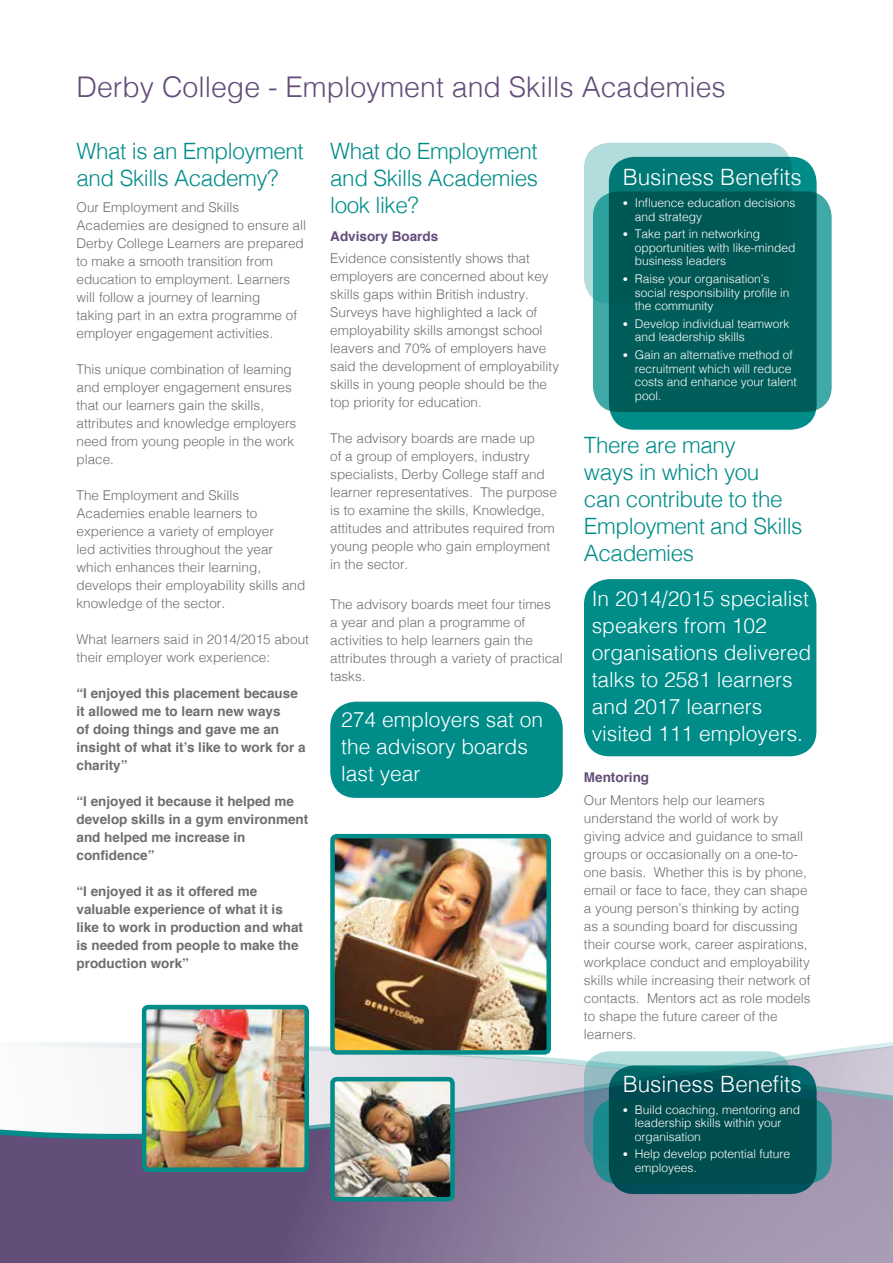
<style>
.page{position:relative;width:893px;height:1263px;background:#fff}
.page>*{position:absolute;margin:0;border:0;box-sizing:border-box;transform-origin:0 0}
.t1{font:300 28.5px "Helvetica";color:#634d79}
.t2{font:300 22.5px/27px "Helvetica";letter-spacing:-.02em;color:#008d8a}
.t3{font:300 22.5px "Helvetica";color:#fff}
.t4{font:300 21px/27px "Helvetica";color:#fff}
.t5{font:300 13.5px/18px "Helvetica";color:#6d6e71}
.t6{font:700 13.5px/18px "Helvetica";color:#6d6e71}
.t7{font:700 13.5px "Helvetica";color:#634d79}
.t8{font:300 12px/13.5px "Helvetica";color:#fff}
.s1{font-size:10.5px}
</style>
<div class="page">
<svg style="left:0;top:1041px;width:893px;height:222px;background:#9a8ea9"></svg>
<svg style="left:584px;top:1051px;width:208px;height:111px;background:#99c3c7"></svg>
<div style="left:593px;top:1098px;width:239px;height:86px;background:#258b90;border-radius:26px"></div>
<svg style="left:609px;top:1065px;width:208px;height:129px;background:#004f52"></svg>
<img style="left:335px;top:1082px;width:115px;height:114px">
<div style="left:330px;top:1077px;width:125px;height:124px;border:4px solid #008d8a;border-radius:4px"></div>
<img style="left:335px;top:839px;width:211px;height:211px">
<div style="left:330px;top:834px;width:221px;height:221px;border:4px solid #008d8a;border-radius:4px"></div>
<img style="left:147px;top:1010px;width:157px;height:157px">
<div style="left:142px;top:1005px;width:167px;height:167px;border:4px solid #008d8a;border-radius:4px"></div>
<div style="left:584px;top:143px;width:208px;height:161px;background:#b3dddc;border-radius:26px"></div>
<svg style="left:593px;top:191px;width:239px;height:221px;background:#3ca7a5"></svg>
<svg style="left:609px;top:157px;width:208px;height:273px;background:#00615e"></svg>
<div style="left:330px;top:702px;width:233px;height:96px;background:#008d8a;border-radius:26px"></div>
<div style="left:584px;top:579px;width:232px;height:177px;background:#008d8a;border-radius:26px"></div>
<h1 class="t1" style="left:77px;top:63px;width:651px">Derby College - Employment and Skills Academies</h1>
<h2 class="t2" style="left:77px;top:136px;width:229px">What is an Employment and Skills Academy?</h2>
<p class="t5" style="left:77px;top:198px;width:231px">Our Employment and Skills Academies are designed to ensure all Derby College Learners are prepared to make a smooth transition from education to employment. Learners will follow a journey of learning<br>taking part in an extra programme of employer engagement activities.</p>
<p class="t5" style="left:77px;top:360px;width:221px">This unique combination of learning and employer engagement ensures that our learners gain the skills, attributes and knowledge employers need from young people in the work place.</p>
<p class="t5" style="left:77px;top:486px;width:230px">The Employment and Skills<br>Academies enable learners to experience a variety of employer<br>led activities throughout the year which enhances their learning, develops their employability skills and knowledge of the sector.</p>
<p class="t5" style="left:77px;top:630px;width:234px">What learners said in 2014/2015 about their employer work experience:</p>
<p class="t6" style="left:77px;top:685px;width:231px">“I enjoyed this placement because it allowed me to learn new ways<br>of doing things and gave me an insight of what it’s like to work for a charity”</p>
<p class="t6" style="left:77px;top:793px;width:233px">“I enjoyed it because it helped me develop skills in a gym environment and helped me increase in confidence”</p>
<p class="t6" style="left:77px;top:883px;width:228px">“I enjoyed it as it offered me valuable experience of what it is like to work in production and what is needed from people to make the production work”</p>
<h2 class="t2" style="left:330px;top:136px;width:209px;text-align:justify">What do Employment and Skills Academies look like?</h2>
<p class="t7" style="left:330px;top:225px;width:110px">Advisory Boards</p>
<p class="t5" style="left:330px;top:248px;width:230px">Evidence consistently shows that employers are concerned about key skills gaps within British industry.<br>Surveys have highlighted a lack of employability skills amongst school leavers and 70% of employers have said the development of employability skills in young people should be the top priority for education.</p>
<p class="t5" style="left:330px;top:428px;width:228px">The advisory boards are made up<br>of a group of employers, industry specialists, Derby College staff and learner representatives. The purpose is to examine the skills, Knowledge, attitudes and attributes required from young people who gain employment in the sector.</p>
<p class="t5" style="left:330px;top:595px;width:234px">The advisory boards meet four times<br>a year and plan a programme of activities to help learners gain the attributes through a variety of practical tasks.</p>
<h3 class="t4" style="left:341px;top:704px;width:203px">274 employers sat on the advisory boards last year</h3>
<h2 class="t3" style="left:623px;top:158px;width:180px">Business Benefits</h2>
<p class="t8" style="left:635px;top:195px;width:162px;text-indent:-12px"><span class="s1">•</span> Influence education decisions and strategy</p>
<p class="t8" style="left:635px;top:227px;width:162px;text-indent:-12px"><span class="s1">•</span> Take part in networking opportunities with like-minded business leaders</p>
<p class="t8" style="left:635px;top:271px;width:156px;text-indent:-12px"><span class="s1">•</span> Raise your organisation’s social responsibility profile in the community</p>
<p class="t8" style="left:635px;top:316px;width:156px;text-indent:-12px"><span class="s1">•</span> Develop individual teamwork and leadership skills</p>
<p class="t8" style="left:635px;top:347px;width:164px;text-indent:-12px"><span class="s1">•</span> Gain an alternative method of recruitment which will reduce costs and enhance your talent pool.</p>
<h2 class="t2" style="left:584px;top:430px;width:220px">There are many<br>ways in which you<br>can contribute to the<br>Employment and Skills<br>Academies</h2>
<h3 class="t4" style="left:592px;top:584px;width:221px">In 2014/2015 specialist speakers from 102 organisations delivered talks to 2581 learners and 2017 learners visited 111 employers.</h3>
<p class="t7" style="left:584px;top:767px;width:67px">Mentoring</p>
<p class="t5" style="left:584px;top:790px;width:228px">Our Mentors help our learners understand the world of work by giving advice and guidance to small groups or occasionally on a one-to&shy;one basis. Whether this is by phone, email or face to face, they can shape a young person’s thinking by acting as a sounding board for discussing their course work, career aspirations, workplace conduct and employability skills while increasing their network of contacts. Mentors act as role models to shape the future career of the learners.</p>
<h2 class="t3" style="left:623px;top:1064px;width:180px">Business Benefits</h2>
<p class="t8" style="left:635px;top:1102px;width:167px;text-indent:-12px"><span class="s1">•</span> Build coaching, mentoring and leadership skills within your organisation</p>
<p class="t8" style="left:635px;top:1146px;width:157px;text-indent:-12px"><span class="s1">•</span> Help develop potential future employees.</p>
</div>
